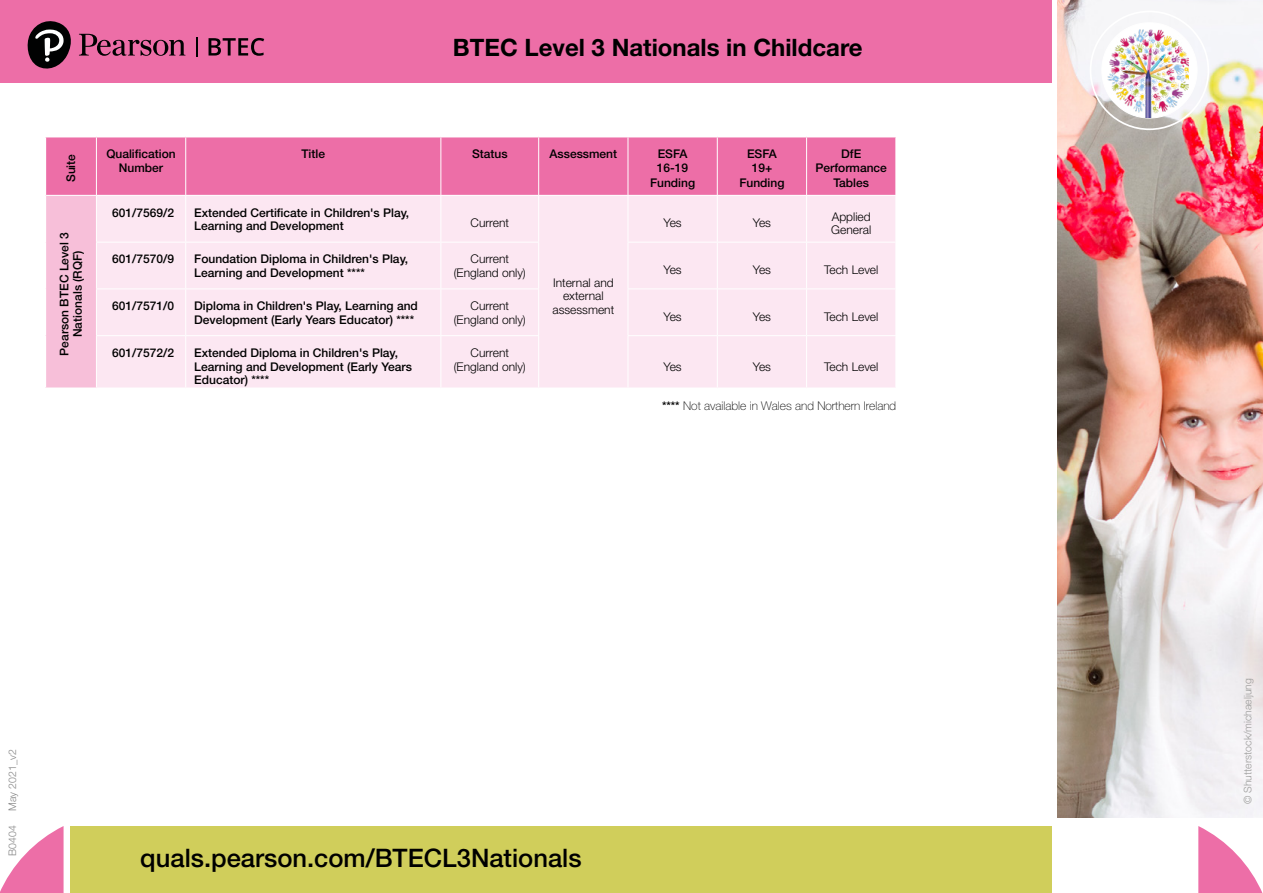
<style>
.page{position:relative;width:1263px;height:893px;background:#fff}
.page>*{position:absolute;margin:0;border:0;box-sizing:border-box;transform-origin:0 0}
.t1{font:500 25.5px "Helvetica Neue LT Std";color:#000}
.t2{font:700 24px "Helvetica Neue LT Std";color:#000}
.table_text_bold{font:500 12px/14.4px "Helvetica Neue LT Std";color:#000;text-align:center}
.t3{font:300 12px/13.5px "Helvetica Neue LT Std";color:#000;text-align:center}
.body{font:100 12px "Helvetica Neue LT Std";color:#000}
.t4{font:300 10.5px "Helvetica Neue LT Std";color:#9d9d9c}
.t5{font:300 10.5px "Helvetica Neue LT Std";color:#878787}
.s1{font-weight:500}
</style>
<div class="page">
<img style="left:1058px;top:0;width:205px;height:817px">
<div style="left:1090px;top:11px;width:119px;height:119px;border:2px solid #fff;border-radius:50%"></div>
<div style="left:1102px;top:23px;width:95px;height:95px;background:#fff;border-radius:50%"></div>
<img style="left:1106px;top:19px;width:82px;height:99px">
<div style="left:0;top:0;width:1051px;height:83px;background:#ed6ea7"></div>
<div style="left:46px;top:137px;width:849px;height:58px;background:#ed6ea7"></div>
<div style="left:45px;top:195px;width:51px;height:193px;background:#f7bfd9"></div>
<div style="left:97px;top:196px;width:798px;height:191px;background:#fce7f2"></div>
<hr style="left:45px;top:195px;width:1px;height:47px;background:#fff">
<hr style="left:45px;top:242px;width:1px;height:47px;background:#fff">
<hr style="left:45px;top:289px;width:1px;height:47px;background:#fff">
<hr style="left:45px;top:336px;width:1px;height:51px;background:#fff">
<hr style="left:96px;top:137px;width:1px;height:58px;background:#fff">
<hr style="left:185px;top:137px;width:1px;height:58px;background:#fff">
<hr style="left:440px;top:137px;width:1px;height:58px;background:#fff">
<hr style="left:538px;top:137px;width:1px;height:58px;background:#fff">
<hr style="left:628px;top:137px;width:1px;height:58px;background:#fff">
<hr style="left:717px;top:137px;width:1px;height:58px;background:#fff">
<hr style="left:806px;top:137px;width:1px;height:58px;background:#fff">
<hr style="left:46px;top:195px;width:50px;height:1px;background:#fff">
<hr style="left:185px;top:196px;width:1px;height:46px;background:#fff">
<hr style="left:440px;top:196px;width:1px;height:46px;background:#fff">
<hr style="left:538px;top:196px;width:1px;height:46px;background:#fff">
<hr style="left:628px;top:196px;width:1px;height:46px;background:#fff">
<hr style="left:717px;top:196px;width:1px;height:46px;background:#fff">
<hr style="left:806px;top:196px;width:1px;height:46px;background:#fff">
<hr style="left:96px;top:242px;width:90px;height:1px;background:#fff">
<hr style="left:186px;top:242px;width:255px;height:1px;background:#fff">
<hr style="left:185px;top:242px;width:1px;height:47px;background:#fff">
<hr style="left:441px;top:242px;width:98px;height:1px;background:#fff">
<hr style="left:440px;top:242px;width:1px;height:47px;background:#fff">
<hr style="left:538px;top:242px;width:1px;height:47px;background:#fff">
<hr style="left:628px;top:242px;width:89px;height:1px;background:#fff">
<hr style="left:628px;top:242px;width:1px;height:47px;background:#fff">
<hr style="left:717px;top:242px;width:89px;height:1px;background:#fff">
<hr style="left:717px;top:242px;width:1px;height:47px;background:#fff">
<hr style="left:806px;top:242px;width:90px;height:1px;background:#fff">
<hr style="left:806px;top:242px;width:1px;height:47px;background:#fff">
<hr style="left:96px;top:289px;width:90px;height:1px;background:#fff">
<hr style="left:186px;top:289px;width:255px;height:1px;background:#fff">
<hr style="left:185px;top:289px;width:1px;height:46px;background:#fff">
<hr style="left:441px;top:289px;width:98px;height:1px;background:#fff">
<hr style="left:440px;top:289px;width:1px;height:46px;background:#fff">
<hr style="left:538px;top:289px;width:1px;height:46px;background:#fff">
<hr style="left:628px;top:289px;width:89px;height:1px;background:#fff">
<hr style="left:628px;top:289px;width:1px;height:46px;background:#fff">
<hr style="left:717px;top:289px;width:89px;height:1px;background:#fff">
<hr style="left:717px;top:289px;width:1px;height:46px;background:#fff">
<hr style="left:806px;top:289px;width:90px;height:1px;background:#fff">
<hr style="left:806px;top:289px;width:1px;height:46px;background:#fff">
<hr style="left:96px;top:335px;width:90px;height:1px;background:#fff">
<hr style="left:186px;top:335px;width:255px;height:1px;background:#fff">
<hr style="left:185px;top:336px;width:1px;height:51px;background:#fff">
<hr style="left:441px;top:335px;width:98px;height:1px;background:#fff">
<hr style="left:440px;top:336px;width:1px;height:51px;background:#fff">
<hr style="left:538px;top:336px;width:1px;height:51px;background:#fff">
<hr style="left:628px;top:335px;width:89px;height:1px;background:#fff">
<hr style="left:628px;top:336px;width:1px;height:51px;background:#fff">
<hr style="left:717px;top:335px;width:89px;height:1px;background:#fff">
<hr style="left:717px;top:336px;width:1px;height:51px;background:#fff">
<hr style="left:806px;top:335px;width:90px;height:1px;background:#fff">
<hr style="left:806px;top:336px;width:1px;height:51px;background:#fff">
<hr style="left:45px;top:387px;width:51px;height:2px;background:#fff">
<div style="left:70px;top:826px;width:981px;height:67px;background:#d0ce5b"></div>
<svg style="left:0;top:826px;width:64px;height:67px"></svg>
<svg style="left:1198px;top:826px;width:65px;height:67px"></svg>
<svg style="left:28px;top:21px;width:158px;height:48px"></svg>
<hr style="left:196px;top:37px;width:2px;height:20px;background:#010202">
<svg style="left:209px;top:38px;width:55px;height:18px"></svg>
<p class="t2" style="left:453px;top:33px;width:411px">BTEC Level 3 Nationals in Childcare</p>
<p class="table_text_bold" style="left:64px;top:182px;width:30px;rotate:-90deg">Suite</p>
<p class="table_text_bold" style="left:106px;top:146px;width:71px">Qualification<br>Number</p>
<p class="table_text_bold" style="left:301px;top:146px;width:25px">Title</p>
<p class="table_text_bold" style="left:472px;top:146px;width:37px">Status</p>
<p class="table_text_bold" style="left:549px;top:146px;width:69px">Assessment</p>
<p class="table_text_bold" style="left:650px;top:146px;width:47px">ESFA<br>16-19<br>Funding</p>
<p class="table_text_bold" style="left:739px;top:146px;width:47px">ESFA<br>19+<br>Funding</p>
<p class="table_text_bold" style="left:815px;top:146px;width:73px">DfE<br>Performance<br>Tables</p>
<p class="table_text_bold" style="left:57px;top:356px;width:125px;line-height:13.5px;rotate:-90deg">Pearson BTEC Level 3<br>Nationals (RQF)</p>
<p class="table_text_bold" style="left:112px;top:205px;width:63px">601/7569/2</p>
<p class="table_text_bold" style="left:194px;top:206px;width:216px;line-height:13.5px;text-align:left">Extended Certificate in Children's Play,<br>Learning and Development</p>
<p class="t3" style="left:470px;top:216px;width:40px">Current</p>
<p class="t3" style="left:663px;top:216px;width:20px">Yes</p>
<p class="t3" style="left:753px;top:216px;width:20px">Yes</p>
<p class="t3" style="left:831px;top:209px;width:42px;text-align:left">Applied<br>General</p>
<p class="table_text_bold" style="left:112px;top:252px;width:63px">601/7570/9</p>
<p class="table_text_bold" style="left:194px;top:252px;width:215px;line-height:13.5px;text-align:left">Foundation Diploma in Children's Play,<br>Learning and Development ****</p>
<p class="t3" style="left:454px;top:252px;width:74px">Current (England only)</p>
<p class="t3" style="left:663px;top:263px;width:20px">Yes</p>
<p class="t3" style="left:753px;top:263px;width:20px">Yes</p>
<p class="t3" style="left:824px;top:263px;width:56px">Tech Level</p>
<p class="table_text_bold" style="left:112px;top:299px;width:63px">601/7571/0</p>
<p class="table_text_bold" style="left:194px;top:299px;width:225px;line-height:13.5px;text-align:left">Diploma in Children's Play, Learning and<br>Development (Early Years Educator) ****</p>
<p class="t3" style="left:454px;top:299px;width:74px">Current (England only)</p>
<p class="t3" style="left:663px;top:310px;width:20px">Yes</p>
<p class="t3" style="left:753px;top:310px;width:20px">Yes</p>
<p class="t3" style="left:824px;top:310px;width:56px">Tech Level</p>
<p class="table_text_bold" style="left:112px;top:345px;width:63px">601/7572/2</p>
<p class="table_text_bold" style="left:194px;top:346px;width:219px;line-height:13.5px;text-align:left">Extended Diploma in Children's Play,<br>Learning and Development (Early Years<br>Educator) ****</p>
<p class="t3" style="left:454px;top:346px;width:74px">Current (England only)</p>
<p class="t3" style="left:552px;top:276px;width:63px">Internal and external assessment</p>
<p class="t3" style="left:663px;top:359px;width:20px">Yes</p>
<p class="t3" style="left:753px;top:359px;width:20px">Yes</p>
<p class="t3" style="left:824px;top:359px;width:56px">Tech Level</p>
<p class="body" style="left:662px;top:399px;width:236px"><span class="s1">****</span> Not available in Wales and Northern Ireland</p>
<p class="t5" style="left:6px;top:811px;width:63px;rotate:-90deg">May 2021_v2</p>
<p class="t5" style="left:6px;top:856px;width:32px;rotate:-90deg">B0404</p>
<p class="t1" style="left:140px;top:842px;width:443px">quals.pearson.com/BTECL3Nationals</p>
<p class="t4" style="left:1241px;top:804px;width:128px;rotate:-90deg">© Shutterstock/michaeljung</p>
</div>
